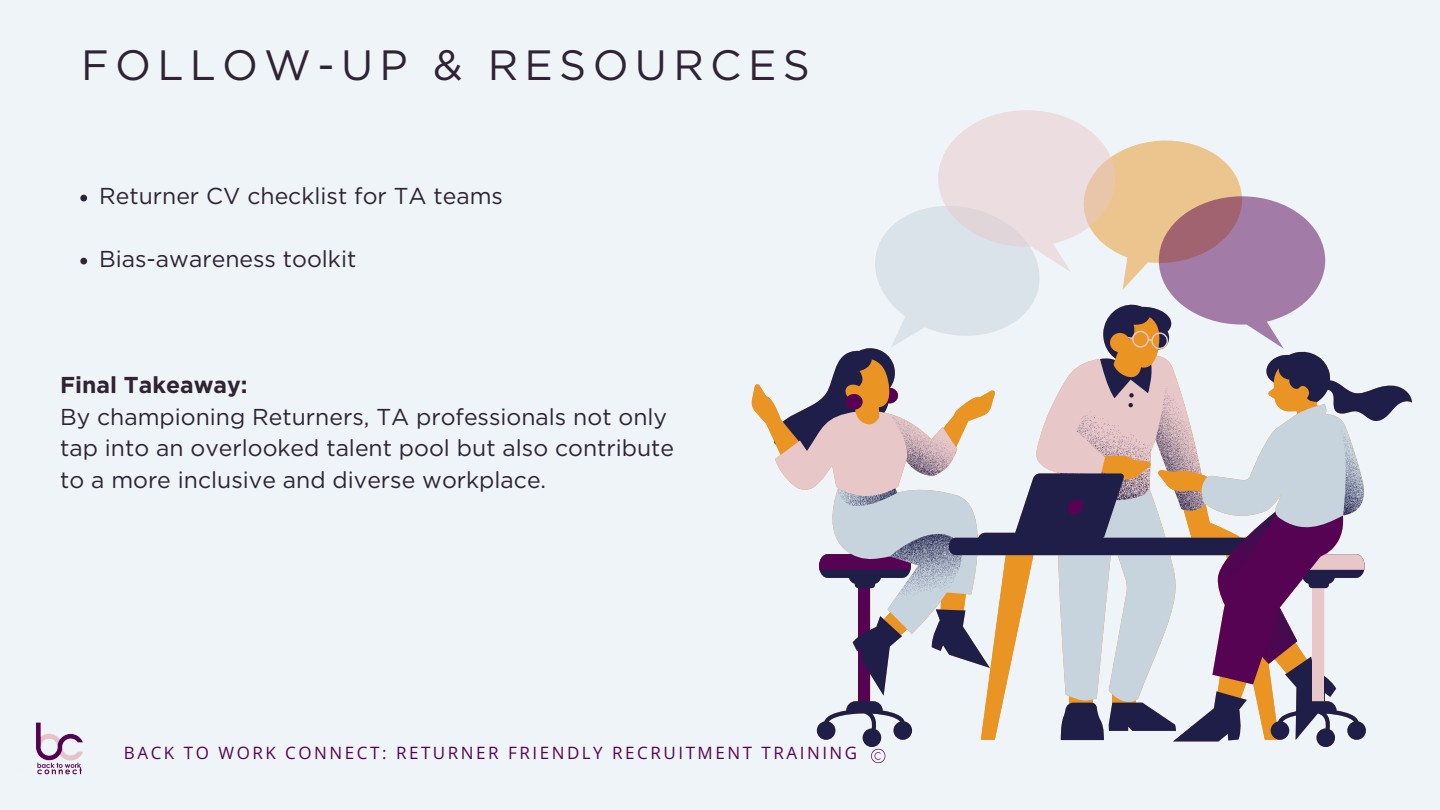
<style>
.page{position:relative;width:1440px;height:810px;background:#eff4f8}
.page>*{position:absolute;margin:0;border:0;box-sizing:border-box;transform-origin:0 0}
.t1{font:42.3px "Gotham";letter-spacing:.15em;color:#2f2334}
.t2{font:23px/31.5px "Gotham";color:#2f2334}
.t3{font:17px "Open Sans";letter-spacing:.15em;color:#560354}
.s1{font-weight:700}
</style>
<div class="page">
<svg style="left:80px;top:195px;width:7px;height:6px"></svg>
<svg style="left:80px;top:258px;width:7px;height:6px"></svg>
<img style="left:36px;top:722px;width:47px;height:53px">
<svg style="left:751px;top:110px;width:661px;height:653px"></svg>
<p class="t1" style="left:81px;top:40px;width:730px">FOLLOW-UP &amp; RESOURCES</p>
<h1 class="t2" style="left:99px;top:180px;width:405px">Returner CV checklist for TA teams</h1>
<p class="t2" style="left:99px;top:243px;width:259px">Bias-awareness toolkit</p>
<p class="t2" style="left:60px;top:369px;width:616px"><span class="s1">Final Takeaway:<br></span>By championing Returners, TA professionals not only tap into an overlooked talent pool but also contribute to a more inclusive and diverse workplace.</p>
<h2 class="t3" style="left:124px;top:741px;width:735px">BACK TO WORK CONNECT: RETURNER FRIENDLY RECRUITMENT TRAINING</h2>
</div>
